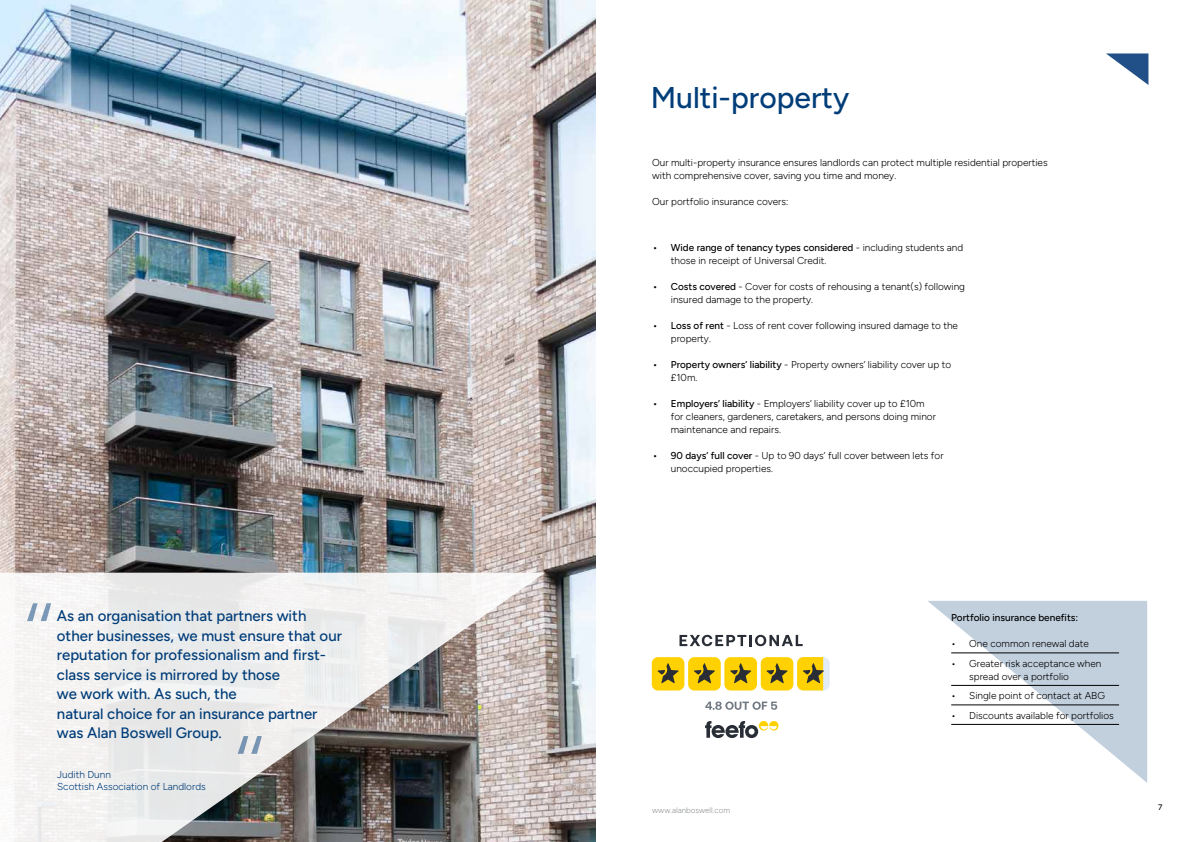
<style>
.page{position:relative;width:1191px;height:842px;background:#fff}
.page>*{position:absolute;margin:0;border:0;box-sizing:border-box;transform-origin:0 0}
.t1{font:500 30px "Figtree";color:#003d79}
.t2{font:500 15px/19.5px "Figtree";color:#003d79}
.t3{font:300 10px/13px "Figtree";color:#000}
.t4{font:300 10px/12px "Figtree";color:#003d79}
.t5{font:500 10px "Figtree";color:#000}
.t6{font:300 8px "Figtree";color:#939598}
.t7{font:500 8px "Figtree";color:#000}
.s1{font-weight:500}
</style>
<div class="page">
<img style="left:0;top:0;width:595px;height:842px">
<svg style="left:1106px;top:53px;width:42px;height:32px"></svg>
<svg style="left:0;top:573px;width:545px;height:269px"></svg>
<svg style="left:928px;top:601px;width:219px;height:182px"></svg>
<hr style="left:951px;top:653px;width:168px;height:1px;background:#000">
<hr style="left:951px;top:685px;width:168px;height:1px;background:#000">
<hr style="left:951px;top:705px;width:168px;height:1px;background:#000">
<hr style="left:951px;top:724px;width:168px;height:1px;background:#000">
<svg style="left:27px;top:603px;width:24px;height:18px"></svg>
<svg style="left:238px;top:736px;width:24px;height:18px"></svg>
<div style="left:688px;top:657px;width:32px;height:33px;background:#ffd100;border-radius:6px"></div>
<svg style="left:694px;top:663px;width:21px;height:20px"></svg>
<div style="left:652px;top:657px;width:32px;height:33px;background:#ffd100;border-radius:6px"></div>
<svg style="left:657px;top:663px;width:21px;height:20px"></svg>
<div style="left:724px;top:657px;width:33px;height:33px;background:#ffd100;border-radius:6px"></div>
<svg style="left:730px;top:663px;width:21px;height:20px"></svg>
<div style="left:760px;top:657px;width:33px;height:33px;background:#ffd100;border-radius:6px"></div>
<svg style="left:766px;top:663px;width:21px;height:20px"></svg>
<svg style="left:679px;top:635px;width:123px;height:11px"></svg>
<svg style="left:705px;top:701px;width:72px;height:9px"></svg>
<svg style="left:705px;top:721px;width:73px;height:17px"></svg>
<div style="left:797px;top:657px;width:32px;height:33px;background:#e3ebf5;border-radius:6px"></div>
<svg style="left:797px;top:657px;width:27px;height:33px"></svg>
<p class="t2" style="left:57px;top:606px;width:286px">As an organisation that partners with other businesses, we must ensure that our reputation for professionalism and first&shy;class service is mirrored by those<br>we work with. As such, the<br>natural choice for an insurance partner was Alan Boswell Group.</p>
<p class="t4" style="left:57px;top:768px;width:150px">Judith Dunn<br>Scottish Association of Landlords</p>
<h1 class="t1" style="left:651px;top:80px;width:200px">Multi-property</h1>
<p class="t3" style="left:652px;top:156px;width:397px">Our multi-property insurance ensures landlords can protect multiple residential properties with comprehensive cover, saving you time and money.</p>
<p class="t3" style="left:652px;top:195px;width:138px">Our portfolio insurance covers:</p>
<p class="t3" style="left:671px;top:241px;width:294px;text-indent:-18px"><span class="s1">• Wide range of tenancy types considered</span> - including students and those in receipt of Universal Credit.</p>
<p class="t3" style="left:671px;top:280px;width:296px;text-indent:-18px"><span class="s1">• Costs covered</span> - Cover for costs of rehousing a tenant(s) following insured damage to the property.</p>
<p class="t3" style="left:671px;top:319px;width:289px;text-indent:-18px"><span class="s1">• Loss of rent</span> - Loss of rent cover following insured damage to the property.</p>
<p class="t3" style="left:671px;top:358px;width:282px;text-indent:-18px"><span class="s1">• Property owners’ liability</span> - Property owners’ liability cover up to £10m.</p>
<p class="t3" style="left:671px;top:397px;width:266px;text-indent:-18px"><span class="s1">• Employers’ liability</span> - Employers’ liability cover up to £10m for cleaners, gardeners, caretakers, and persons doing minor maintenance and repairs.</p>
<p class="t3" style="left:671px;top:449px;width:274px;text-indent:-18px"><span class="s1">• 90 days’ full cover</span> - Up to 90 days’ full cover between lets for unoccupied properties.</p>
<p class="t6" style="left:652px;top:806px;width:79px">www.alanboswell.com</p>
<p class="t5" style="left:951px;top:612px;width:128px">Portfolio insurance benefits:</p>
<p class="t3" style="left:951px;top:637px;width:139px">• One common renewal date</p>
<p class="t3" style="left:969px;top:657px;width:134px;text-indent:-18px">• Greater risk acceptance when spread over a portfolio</p>
<p class="t3" style="left:951px;top:689px;width:155px">• Single point of contact at ABG</p>
<p class="t3" style="left:951px;top:709px;width:164px">• Discounts available for portfolios</p>
<p class="t7" style="left:1158px;top:802px;width:6px">7</p>
</div>
